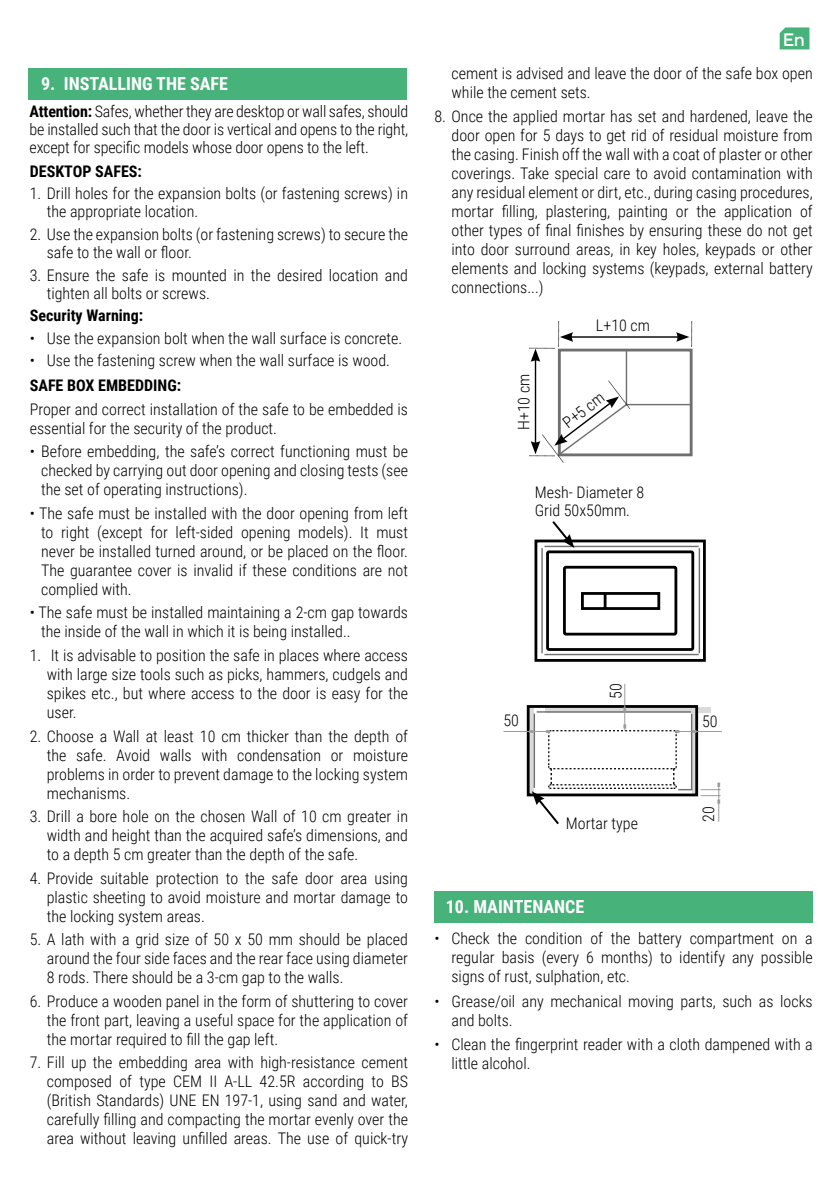
<style>
.page{position:relative;width:840px;height:1191px;background:#fff}
.page>*{position:absolute;margin:0;border:0;box-sizing:border-box;transform-origin:0 0}
.t1{font:700 18px "Roboto Condensed";color:#fff}
.t2{font:500 18px "TT Firs Neue";color:#fff}
.t3{font:300 16px/19px "Roboto Condensed";color:#000;text-align:justify}
.t4{font:700 16px "Roboto Condensed";color:#000}
.s1{font-weight:700}
</style>
<div class="page">
<svg style="left:779px;top:27px;width:30px;height:22px"></svg>
<div style="left:28px;top:68px;width:378px;height:31px;background:#47b27a"></div>
<svg style="left:529px;top:321px;width:163px;height:142px"></svg>
<hr style="left:529px;top:706px;width:4px;height:88px;background:#dadada">
<svg style="left:692px;top:712px;width:1px;height:12px"></svg>
<div style="left:545px;top:707px;width:165px;height:5px;background:#dadada"></div>
<div style="left:526px;top:705px;width:171px;height:91px;border:3px solid #000"></div>
<hr style="left:533px;top:713px;width:1px;height:75px;background:#706f6f">
<hr style="left:690px;top:713px;width:2px;height:76px;background:#706f6f">
<hr style="left:536px;top:711px;width:154px;height:1px;background:#706f6f">
<hr style="left:677px;top:731px;width:44px;height:1px;background:#9d9d9c">
<hr style="left:503px;top:731px;width:44px;height:1px;background:#9d9d9c">
<hr style="left:624px;top:684px;width:1px;height:46px;background:#9d9d9c">
<svg style="left:534px;top:521px;width:172px;height:141px"></svg>
<svg style="left:528px;top:724px;width:192px;height:101px"></svg>
<div style="left:434px;top:891px;width:378px;height:31px;background:#47b27a"></div>
<p class="t1" style="left:41px;top:71px;width:188px">9. INSTALLING THE SAFE</p>
<p class="t3" style="left:29px;top:102px;width:380px;line-height:18px"><span class="s1">Attention:</span> Safes, whether they are desktop or wall safes, should be installed such that the door is vertical and opens to the right, except for specific models whose door opens to the left.</p>
<p class="t4" style="left:30px;top:160px;width:113px">DESKTOP SAFES:</p>
<p class="t3" style="left:47px;top:184px;width:362px;line-height:18px;text-indent:-17px">1. Drill holes for the expansion bolts (or fastening screws) in the appropriate location.</p>
<p class="t3" style="left:47px;top:225px;width:362px;line-height:18px;text-indent:-17px">2. Use the expansion bolts (or fastening screws) to secure the safe to the wall or floor.</p>
<p class="t3" style="left:47px;top:265px;width:362px;line-height:18px;text-indent:-17px">3. Ensure the safe is mounted in the desired location and tighten all bolts or screws.</p>
<p class="t4" style="left:30px;top:304px;width:115px">Security Warning:</p>
<p class="t3" style="left:30px;top:328px;width:374px">• Use the expansion bolt when the wall surface is concrete.</p>
<p class="t3" style="left:30px;top:350px;width:361px">• Use the fastening screw when the wall surface is wood.</p>
<p class="t4" style="left:30px;top:374px;width:153px">SAFE BOX EMBEDDING:</p>
<p class="t3" style="left:30px;top:399px;width:379px">Proper and correct installation of the safe to be embedded is essential for the security of the product.</p>
<p class="t3" style="left:41px;top:441px;width:368px;text-indent:-11px">• Before embedding, the safe’s correct functioning must be checked by carrying out door opening and closing tests (see the set of operating instructions).</p>
<p class="t3" style="left:41px;top:503px;width:368px;text-indent:-11px">• The safe must be installed with the door opening from left to right (except for left-sided opening models). It must never be installed turned around, or be placed on the floor.<br>The guarantee cover is invalid if these conditions are not complied with.</p>
<p class="t3" style="left:41px;top:602px;width:368px;text-indent:-11px">• The safe must be installed maintaining a 2-cm gap towards the inside of the wall in which it is being installed..</p>
<p class="t3" style="left:47px;top:645px;width:362px;text-indent:-17px">1. It is advisable to position the safe in places where access with large size tools such as picks, hammers, cudgels and spikes etc., but where access to the door is easy for the user.</p>
<p class="t3" style="left:47px;top:725px;width:362px;text-indent:-17px">2. Choose a Wall at least 10 cm thicker than the depth of the safe. Avoid walls with condensation or moisture problems in order to prevent damage to the locking system mechanisms.</p>
<p class="t3" style="left:47px;top:806px;width:362px;text-indent:-17px">3. Drill a bore hole on the chosen Wall of 10 cm greater in width and height than the acquired safe’s dimensions, and to a depth 5 cm greater than the depth of the safe.</p>
<p class="t3" style="left:47px;top:867px;width:362px;text-indent:-17px">4. Provide suitable protection to the safe door area using plastic sheeting to avoid moisture and mortar damage to the locking system areas.</p>
<p class="t3" style="left:47px;top:929px;width:362px;text-indent:-17px">5. A lath with a grid size of 50 x 50 mm should be placed around the four side faces and the rear face using diameter 8 rods. There should be a 3-cm gap to the walls.</p>
<p class="t3" style="left:47px;top:991px;width:362px;text-indent:-17px">6. Produce a wooden panel in the form of shuttering to cover the front part, leaving a useful space for the application of the mortar required to fill the gap left.</p>
<p class="t3" style="left:47px;top:1052px;width:362px;text-indent:-17px">7. Fill up the embedding area with high-resistance cement composed of type CEM II A-LL 42.5R according to BS (British Standards) UNE EN 197-1, using sand and water, carefully filling and compacting the mortar evenly over the area without leaving unfilled areas. The use of quick-try</p>
<p class="t2" style="left:782px;top:28px;width:23px">En</p>
<p class="t3" style="left:451px;top:64px;width:362px">cement is advised and leave the door of the safe box open while the cement sets.</p>
<p class="t3" style="left:451px;top:106px;width:362px;text-indent:-17px">8. Once the applied mortar has set and hardened, leave the door open for 5 days to get rid of residual moisture from the casing. Finish off the wall with a coat of plaster or other coverings. Take special care to avoid contamination with any residual element or dirt, etc., during casing procedures, mortar filling, plastering, painting or the application of other types of final finishes by ensuring these do not get into door surround areas, in key holes, keypads or other elements and locking systems (keypads, external battery connections...)</p>
<p class="t3" style="left:513px;top:430px;width:58px;rotate:-90deg">H+10 cm</p>
<p class="t3" style="left:595px;top:315px;width:55px">L+10 cm</p>
<p class="t3" style="left:558px;top:416px;width:49px;rotate:-38deg">P+5 cm</p>
<p class="t3" style="left:534px;top:483px;width:111px;line-height:18px">Mesh- Diameter 8<br>Grid 50x50mm.</p>
<p class="t3" style="left:605px;top:699px;width:17px;rotate:-90deg">50</p>
<p class="t3" style="left:503px;top:710px;width:17px">50</p>
<p class="t3" style="left:701px;top:711px;width:17px">50</p>
<p class="t3" style="left:565px;top:813px;width:74px">Mortar type</p>
<p class="t1" style="left:445px;top:894px;width:140px">10. MAINTENANCE</p>
<p class="t3" style="left:698px;top:821px;width:17px;rotate:-90deg">20</p>
<p class="t3" style="left:451px;top:928px;width:362px;text-indent:-17px">• Check the condition of the battery compartment on a regular basis (every 6 months) to identify any possible signs of rust, sulphation, etc.</p>
<p class="t3" style="left:451px;top:990px;width:362px;text-indent:-17px">• Grease/oil any mechanical moving parts, such as locks and bolts.</p>
<p class="t3" style="left:451px;top:1034px;width:362px;text-indent:-17px">• Clean the fingerprint reader with a cloth dampened with a little alcohol.</p>
</div>
